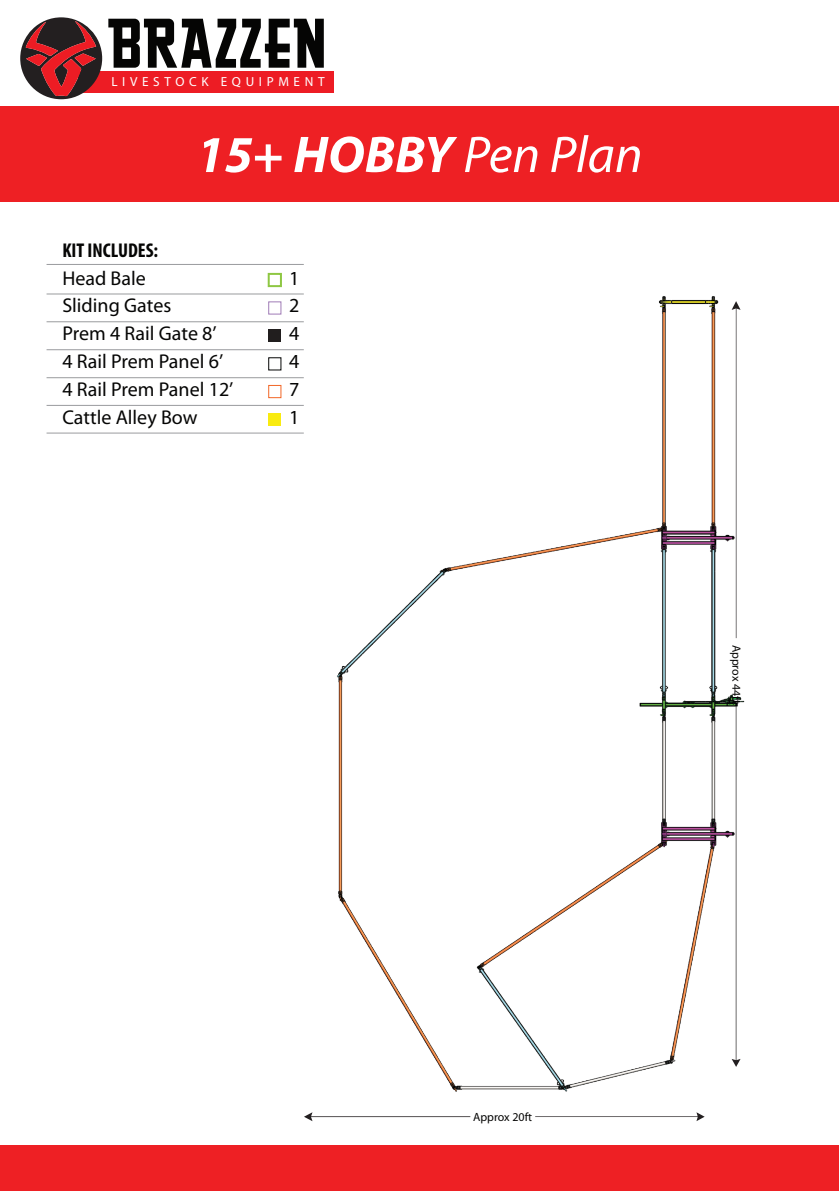
<style>
.page{position:relative;width:839px;height:1191px;background:#fff}
.page>*{position:absolute;margin:0;border:0;box-sizing:border-box;transform-origin:0 0}
.t1{font:63.6px "Greasy Spoon NF";color:#050504}
.t2{font:italic 700 52px "Myriad Pro";color:#fff}
.t3{font:20px "Myriad Pro";color:#050504}
.t4{font:700 condensed 20px "Myriad Pro";color:#050504}
.t5{font:13.2px "Myriad Pro";letter-spacing:.35em;color:#fff}
.t6{font:12px "Myriad Pro";color:#050504}
.s1{font-weight:400}
</style>
<div class="page">
<img style="left:0;top:264px;width:838px;height:882px">
<div style="left:0;top:106px;width:838px;height:95px;background:#ee2024"></div>
<div style="left:78px;top:71px;width:255px;height:21px;background:#ed1c24"></div>
<svg style="left:20px;top:17px;width:82px;height:82px"></svg>
<div style="left:0;top:1146px;width:838px;height:45px;background:#ee2024"></div>
<div style="left:267px;top:273px;width:15px;height:14px;border:2px solid #8ec743"></div>
<div style="left:268px;top:301px;width:13px;height:14px;border:1px solid #a07cb7"></div>
<div style="left:268px;top:329px;width:13px;height:13px;background:#211e1e"></div>
<div style="left:268px;top:357px;width:13px;height:13px;border:1px solid #050605"></div>
<div style="left:268px;top:385px;width:13px;height:13px;border:1px solid #f26626"></div>
<div style="left:268px;top:413px;width:13px;height:12px;background:#f9eb10"></div>
<hr style="left:47px;top:264px;width:256px;height:1px;background:#9a9b9e">
<hr style="left:47px;top:294px;width:256px;height:1px;background:#9a9b9e">
<hr style="left:47px;top:321px;width:256px;height:1px;background:#9a9b9e">
<hr style="left:47px;top:349px;width:256px;height:1px;background:#9a9b9e">
<hr style="left:47px;top:377px;width:256px;height:1px;background:#9a9b9e">
<hr style="left:47px;top:405px;width:256px;height:1px;background:#9a9b9e">
<hr style="left:47px;top:433px;width:256px;height:1px;background:#9a9b9e">
<svg style="left:731px;top:706px;width:9px;height:361px"></svg>
<svg style="left:731px;top:301px;width:9px;height:337px"></svg>
<svg style="left:535px;top:1112px;width:169px;height:9px"></svg>
<svg style="left:304px;top:1112px;width:166px;height:9px"></svg>
<h1 class="t1" style="left:106px;top:9px;width:221px">BRAZZEN</h1>
<p class="t5" style="left:111px;top:73px;width:214px">LIVESTOCK EQUIPMENT</p>
<h2 class="t2" style="left:196px;top:121px;width:447px">15+ HOBBY <span class="s1">Pen Plan</span></h2>
<p class="t4" style="left:62px;top:237px;width:97px">KIT INCLUDES:</p>
<p class="t3" style="left:62px;top:265px;width:85px">Head Bale</p>
<p class="t3" style="left:289px;top:265px;width:12px">1</p>
<p class="t3" style="left:62px;top:293px;width:110px">Sliding Gates</p>
<p class="t3" style="left:289px;top:293px;width:12px">2</p>
<p class="t3" style="left:62px;top:321px;width:156px">Prem 4 Rail Gate 8’</p>
<p class="t3" style="left:289px;top:321px;width:12px">4</p>
<p class="t3" style="left:62px;top:349px;width:162px">4 Rail Prem Panel 6’</p>
<p class="t3" style="left:289px;top:349px;width:12px">4</p>
<p class="t3" style="left:62px;top:377px;width:172px">4 Rail Prem Panel 12’</p>
<p class="t3" style="left:289px;top:377px;width:12px">7</p>
<p class="t3" style="left:62px;top:405px;width:137px">Cattle Alley Bow</p>
<p class="t3" style="left:289px;top:405px;width:12px">1</p>
<p class="t6" style="left:743px;top:644px;width:60px;rotate:90deg">Approx 44ft</p>
<p class="t6" style="left:473px;top:1109px;width:60px">Approx 20ft</p>
</div>
